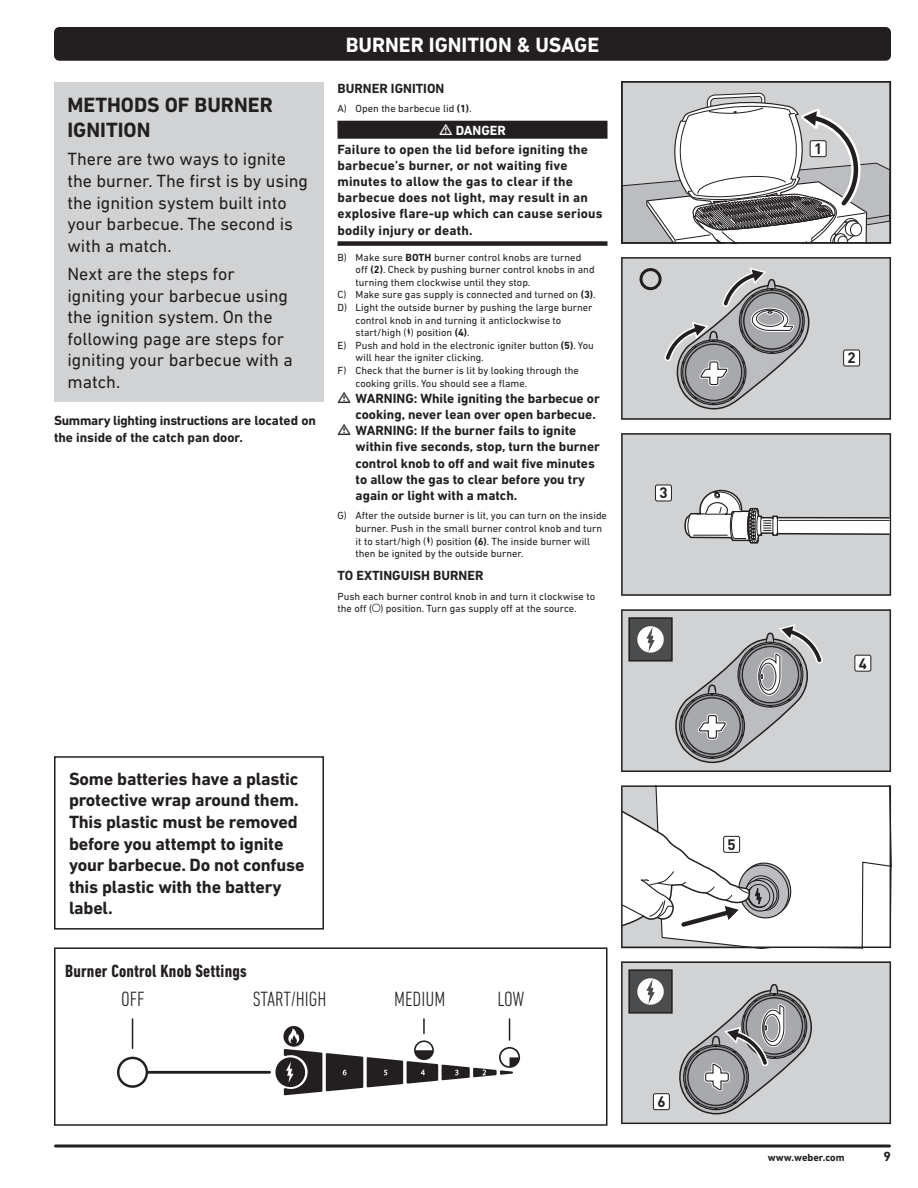
<style>
.page{position:relative;width:918px;height:1188px;background:#fff}
.page>*{position:absolute;margin:0;border:0;box-sizing:border-box;transform-origin:0 0}
.t1{font:700 21px/25.2px "DIN Next LT Pro";color:#231f20}
.t2{font:300 condensed 21px "DIN Next LT Pro";color:#231f20}
.t3{font:700 21px "DIN Next LT Pro";color:#fff}
.t4{font:18px/21.6px "DIN Next LT Pro";color:#231f20}
.t5{font:700 18px/21.6px "DIN Next LT Pro";letter-spacing:-.01em;color:#231f20}
.t6{font:700 condensed 18px "DIN Next LT Pro";letter-spacing:.01em;color:#231f20}
.t7{font:700 15px "DIN Pro";color:#231f20}
.t8{font:700 13.5px/16.2px "DIN Next LT Pro";color:#231f20}
.t9{font:700 13.5px "DIN Next LT Pro";color:#fff}
.t10{font:10.5px/12.6px "DIN Next LT Pro";color:#231f20}
.t11{font:700 10.5px "DIN Next LT Pro";color:#231f20}
.s1{font-weight:700}
</style>
<div class="page">
<svg style="left:117px;top:1019px;width:403px;height:76px"></svg>
<div style="left:54px;top:947px;width:554px;height:179px;border:2px solid #231f20"></div>
<div style="left:54px;top:27px;width:837px;height:34px;background:#231f20;border-radius:5px"></div>
<svg style="left:56px;top:1144px;width:834px;height:4px;background:#595657"></svg>
<div style="left:338px;top:121px;width:270px;height:18px;background:#231f20"></div>
<div style="left:338px;top:241px;width:270px;height:5px;background:#231f20"></div>
<svg style="left:407px;top:327px;width:3px;height:9px"></svg>
<svg style="left:427px;top:535px;width:3px;height:9px"></svg>
<svg style="left:372px;top:604px;width:8px;height:8px"></svg>
<div style="left:54px;top:756px;width:270px;height:174px;border:2px solid #231f20"></div>
<div style="left:54px;top:82px;width:270px;height:320px;background:#d1d2d4"></div>
<div style="left:621px;top:433px;width:270px;height:163px;background:#d1d2d4"></div>
<div style="left:655px;top:485px;width:16px;height:16px;background:#fff;border-radius:2px"></div>
<div style="left:655px;top:485px;width:17px;height:16px;border:1px solid #231f20;border-radius:2px"></div>
<svg style="left:621px;top:785px;width:270px;height:163px"></svg>
<svg style="left:685px;top:490px;width:206px;height:106px;background:#c9cacb"></svg>
<svg style="left:621px;top:81px;width:270px;height:163px"></svg>
<svg style="left:621px;top:609px;width:270px;height:163px;background:#c2c3c4"></svg>
<svg style="left:628px;top:617px;width:195px;height:147px;background:#b4b4b6"></svg>
<svg style="left:621px;top:961px;width:270px;height:163px;background:#c4c4c6"></svg>
<svg style="left:628px;top:969px;width:185px;height:146px;background:#b2b3b5"></svg>
<svg style="left:621px;top:257px;width:270px;height:163px;background:#bbbcbe"></svg>
<h1 class="t1" style="left:68px;top:92px;width:207px">METHODS OF BURNER<br>IGNITION</h1>
<h2 class="t4" style="left:68px;top:148px;width:242px">There are two ways to ignite the burner. The first is by using the ignition system built into your barbecue. The second is with a match.</h2>
<h2 class="t4" style="left:68px;top:263px;width:227px">Next are the steps for igniting your barbecue using the ignition system. On the following page are steps for igniting your barbecue with a match.</h2>
<p class="t8" style="left:54px;top:413px;width:263px">Summary lighting instructions are located on the inside of the catch pan door.</p>
<h1 class="t3" style="left:346px;top:32px;width:255px">BURNER IGNITION &amp; USAGE</h1>
<p class="t8" style="left:338px;top:80px;width:108px">BURNER IGNITION</p>
<p class="t10" style="left:338px;top:102px;width:136px">A) Open the barbecue lid <span class="s1">(1)</span>.</p>
<p class="t9" style="left:456px;top:122px;width:52px">DANGER</p>
<p class="t8" style="left:338px;top:141px;width:267px">Failure to open the lid before igniting the barbecue’s burner, or not waiting five minutes to allow the gas to clear if the barbecue does not light, may result in an explosive flare-up which can cause serious bodily injury or death.</p>
<p class="t10" style="left:338px;top:251px;width:245px">B) Make sure <span class="s1">BOTH</span> burner control knobs are turned</p>
<p class="t10" style="left:356px;top:263px;width:241px">off <span class="s1">(2)</span>. Check by pushing burner control knobs in and</p>
<p class="t10" style="left:356px;top:276px;width:176px">turning them clockwise until they stop.</p>
<p class="t10" style="left:338px;top:288px;width:260px">C) Make sure gas supply is connected and turned on <span class="s1">(3)</span>.</p>
<p class="t10" style="left:338px;top:301px;width:257px">D) Light the outside burner by pushing the large burner</p>
<p class="t10" style="left:356px;top:314px;width:207px">control knob in and turning it anticlockwise to</p>
<p class="t10" style="left:356px;top:326px;width:116px">start/high ( ) position <span class="s1">(4)</span>.</p>
<p class="t10" style="left:338px;top:339px;width:258px">E) Push and hold in the electronic igniter button <span class="s1">(5)</span>. You</p>
<p class="t10" style="left:356px;top:351px;width:130px">will hear the igniter clicking.</p>
<p class="t10" style="left:338px;top:364px;width:243px">F) Check that the burner is lit by looking through the</p>
<p class="t10" style="left:356px;top:377px;width:173px">cooking grills. You should see a flame.</p>
<p class="t8" style="left:356px;top:390px;width:246px">WARNING: While igniting the barbecue or cooking, never lean over open barbecue.<br>WARNING: If the burner fails to ignite within five seconds, stop, turn the burner control knob to off and wait five minutes to allow the gas to clear before you try again or light with a match.</p>
<p class="t10" style="left:356px;top:509px;width:253px;text-indent:-18px">G) After the outside burner is lit, you can turn on the inside burner. Push in the small burner control knob and turn it to start/high ( ) position <span class="s1">(6)</span>. The inside burner will then be ignited by the outside burner.</p>
<p class="t8" style="left:338px;top:567px;width:147px">TO EXTINGUISH BURNER</p>
<p class="t10" style="left:338px;top:590px;width:259px">Push each burner control knob in and turn it clockwise to the off ( ) position. Turn gas supply off at the source.</p>
<h3 class="t7" style="left:659px;top:480px;width:10px">3</h3>
<h2 class="t5" style="left:69px;top:768px;width:237px">Some batteries have a plastic protective wrap around them.<br>This plastic must be removed before you attempt to ignite your barbecue. Do not confuse this plastic with the battery label.</h2>
<h2 class="t6" style="left:65px;top:961px;width:183px">Burner Control Knob Settings</h2>
<h1 class="t2" style="left:121px;top:987px;width:25px">OFF</h1>
<h1 class="t2" style="left:253px;top:987px;width:75px">START/HIGH</h1>
<h1 class="t2" style="left:394px;top:987px;width:53px">MEDIUM</h1>
<h1 class="t2" style="left:497px;top:987px;width:29px">LOW</h1>
<h3 class="t7" style="left:657px;top:1089px;width:10px">6</h3>
<h3 class="t7" style="left:814px;top:136px;width:10px">1</h3>
<h3 class="t7" style="left:848px;top:345px;width:10px">2</h3>
<h3 class="t7" style="left:728px;top:832px;width:10px">5</h3>
<h3 class="t7" style="left:859px;top:651px;width:10px">4</h3>
<p class="t11" style="left:768px;top:1151px;width:78px">www.weber.com</p>
<p class="t8" style="left:883px;top:1148px;width:9px">9</p>
</div>
